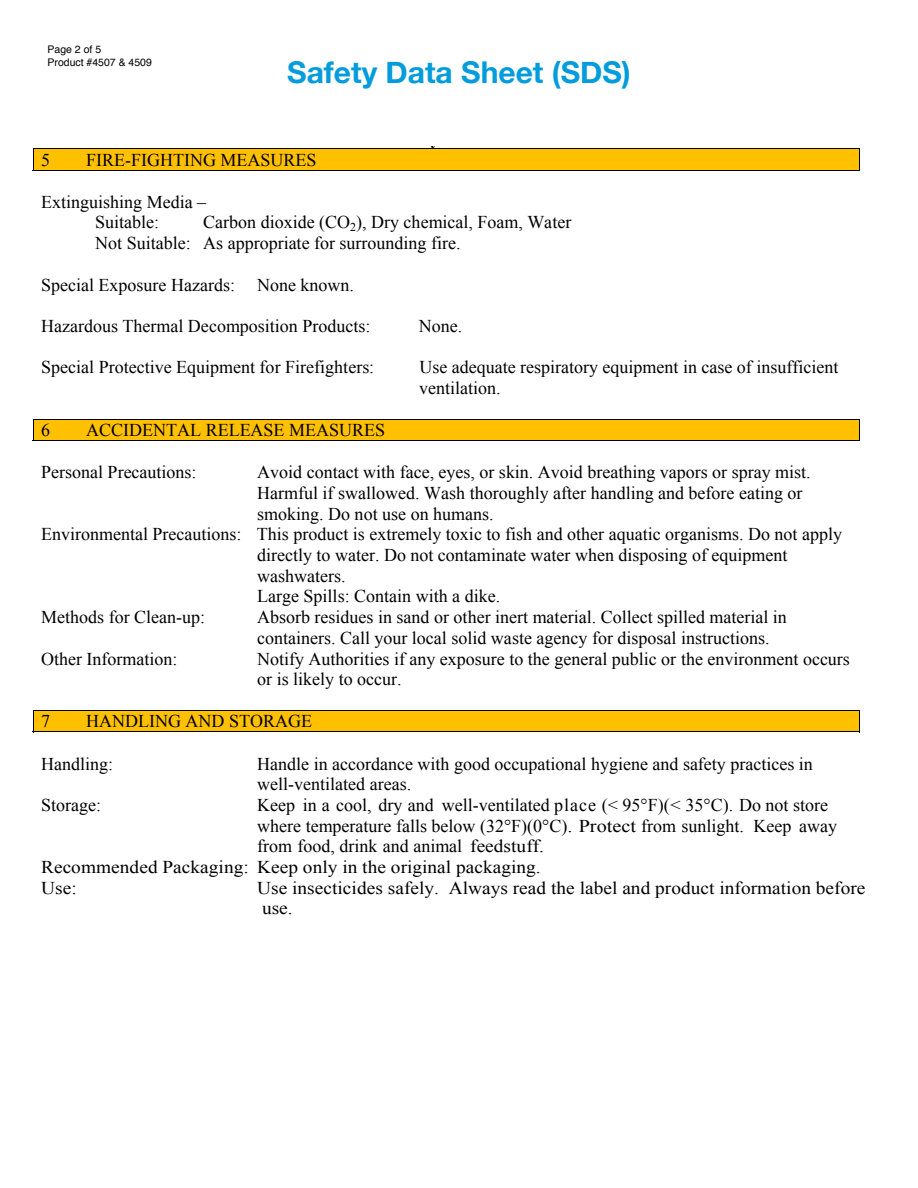
<style>
.page{position:relative;width:918px;height:1188px;background:#fff}
.page>*{position:absolute;margin:0;border:0;box-sizing:border-box;transform-origin:0 0}
.t1{font:700 30px "Helvetica Neue";color:#009cdb}
.t2{font:18px/20.7px "Times New Roman";color:#000}
.t3{font:18px/20.7px "Times New Roman";color:#000;scale:1.07 1}
.t4{font:10.5px/12.6px "Helvetica";color:#000}
</style>
<div class="page">
<div style="left:41px;top:149px;width:810px;height:21px;background:#ffc000"></div>
<hr style="left:33px;top:148px;width:827px;height:1px;background:#000">
<svg style="left:33px;top:149px;width:1px;height:21px"></svg>
<hr style="left:33px;top:170px;width:826px;height:1px;background:#000">
<svg style="left:859px;top:149px;width:1px;height:22px"></svg>
<div style="left:41px;top:420px;width:810px;height:20px;background:#ffc000"></div>
<hr style="left:33px;top:419px;width:827px;height:1px;background:#000">
<svg style="left:33px;top:420px;width:1px;height:20px"></svg>
<hr style="left:33px;top:440px;width:826px;height:1px;background:#000">
<svg style="left:859px;top:420px;width:1px;height:21px"></svg>
<div style="left:41px;top:711px;width:810px;height:21px;background:#ffc000"></div>
<hr style="left:33px;top:710px;width:827px;height:1px;background:#000">
<svg style="left:33px;top:711px;width:1px;height:21px"></svg>
<hr style="left:33px;top:732px;width:826px;height:1px;background:#000">
<svg style="left:859px;top:711px;width:1px;height:22px"></svg>
<p class="t4" style="left:48px;top:44px;width:106px">Page 2 of 5<br>Product #4507 &amp; 4509</p>
<h1 class="t1" style="left:287px;top:54px;width:345px">Safety Data Sheet (SDS)</h1>
<p class="t2" style="left:41px;top:149px;width:10px">5</p>
<p class="t2" style="left:86px;top:149px;width:232px">FIRE-FIGHTING MEASURES</p>
<p class="t2" style="left:41px;top:191px;width:167px;text-align:center">Extinguishing Media –<br>Suitable:</p>
<p class="t2" style="left:95px;top:212px;width:478px;text-indent:108px">Carbon dioxide (CO<sub>2</sub>), Dry chemical, Foam, Water<br>Not Suitable: As appropriate for surrounding fire.</p>
<p class="t2" style="left:41px;top:274px;width:314px">Special Exposure Hazards: None known.</p>
<p class="t2" style="left:41px;top:315px;width:331px">Hazardous Thermal Decomposition Products:</p>
<p class="t2" style="left:419px;top:315px;width:45px">None.</p>
<p class="t2" style="left:41px;top:357px;width:335px">Special Protective Equipment for Firefighters:</p>
<p class="t2" style="left:419px;top:357px;width:421px">Use adequate respiratory equipment in case of insufficient ventilation.</p>
<p class="t2" style="left:41px;top:420px;width:10px">6</p>
<p class="t2" style="left:86px;top:420px;width:301px">ACCIDENTAL RELEASE MEASURES</p>
<p class="t2" style="left:41px;top:462px;width:157px">Personal Precautions:</p>
<p class="t2" style="left:257px;top:462px;width:555px">Avoid contact with face, eyes, or skin. Avoid breathing vapors or spray mist.</p>
<p class="t2" style="left:257px;top:482px;width:547px">Harmful if swallowed. Wash thoroughly after handling and before eating or</p>
<p class="t2" style="left:257px;top:503px;width:238px">smoking. Do not use on humans.</p>
<p class="t2" style="left:41px;top:524px;width:803px">Environmental Precautions: This product is extremely toxic to fish and other aquatic organisms. Do not apply</p>
<p class="t2" style="left:257px;top:544px;width:532px">directly to water. Do not contaminate water when disposing of equipment</p>
<p class="t2" style="left:257px;top:565px;width:90px">washwaters.</p>
<p class="t2" style="left:257px;top:586px;width:244px">Large Spills: Contain with a dike.</p>
<p class="t2" style="left:41px;top:607px;width:165px">Methods for Clean-up:</p>
<p class="t2" style="left:257px;top:607px;width:531px">Absorb residues in sand or other inert material. Collect spilled material in containers. Call your local solid waste agency for disposal instructions.</p>
<p class="t2" style="left:41px;top:648px;width:138px">Other Information:</p>
<p class="t2" style="left:257px;top:648px;width:594px">Notify Authorities if any exposure to the general public or the environment occurs or is likely to occur.</p>
<p class="t2" style="left:41px;top:711px;width:10px">7</p>
<p class="t2" style="left:86px;top:711px;width:227px">HANDLING AND STORAGE</p>
<p class="t2" style="left:41px;top:753px;width:73px">Handling:</p>
<p class="t2" style="left:257px;top:753px;width:557px">Handle in accordance with good occupational hygiene and safety practices in well-ventilated areas.</p>
<p class="t2" style="left:41px;top:794px;width:61px">Storage:</p>
<p class="t2" style="left:257px;top:794px;width:572px">Keep in a cool, dry and well-ventilated place (&lt; 95°F)(&lt; 35°C). Do not store</p>
<p class="t2" style="left:257px;top:815px;width:582px">where temperature falls below (32°F)(0°C). Protect from sunlight. Keep away</p>
<p class="t2" style="left:257px;top:836px;width:288px">from food, drink and animal feedstuff.</p>
<p class="t3" style="left:41px;top:856px;width:468px">Recommended Packaging: Keep only in the original packaging.</p>
<p class="t3" style="left:41px;top:877px;width:35px">Use:</p>
<p class="t3" style="left:257px;top:877px;width:570px">Use insecticides safely. Always read the label and product information before use.</p>
</div>
